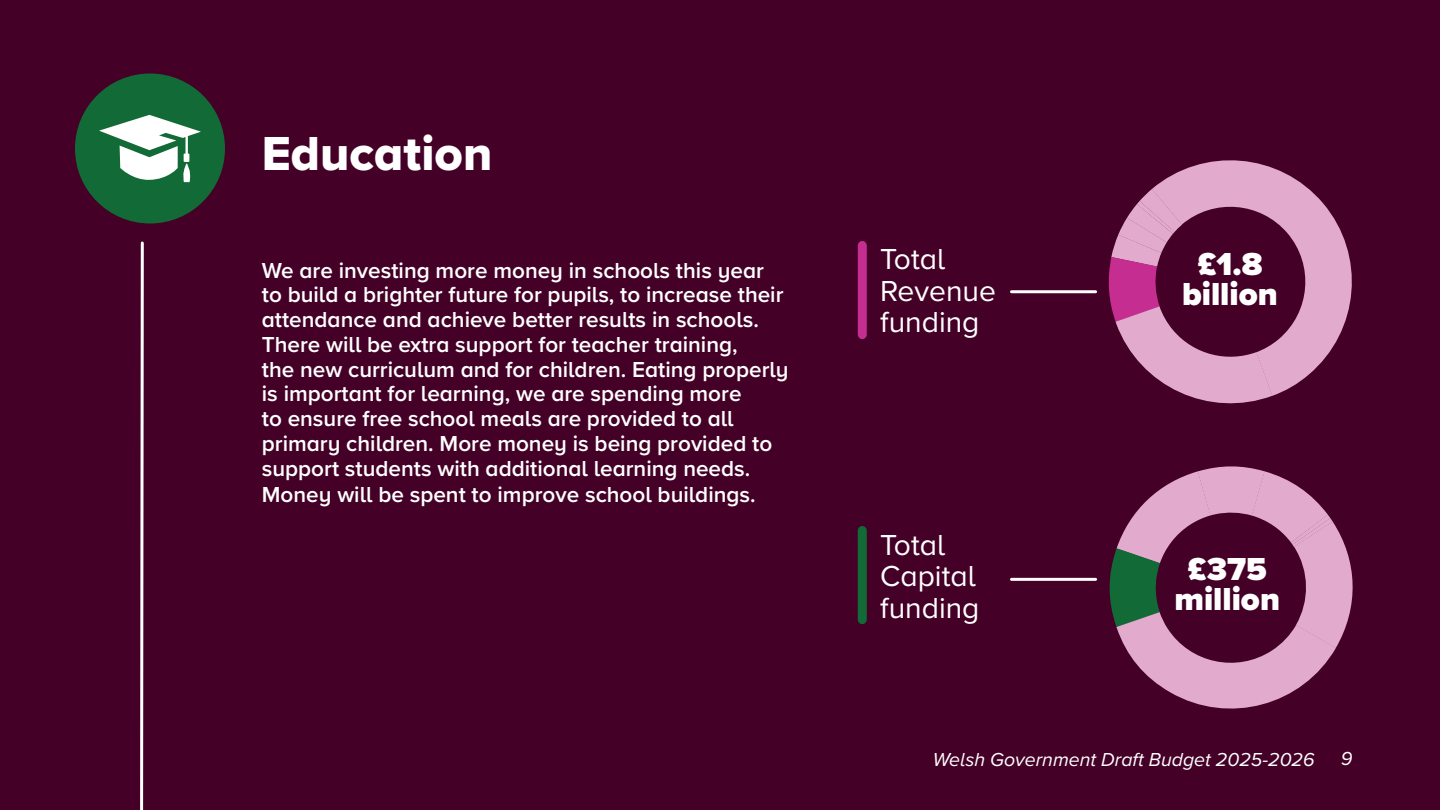
<style>
.page{position:relative;width:1440px;height:810px;background:#440027}
.page>*{position:absolute;margin:0;border:0;box-sizing:border-box;transform-origin:0 0}
.Page_header{font:49.5px "Proxima Nova Extrabld";color:#fff}
.t1{font:900 33px/30px "Proxima Nova";color:#fff;text-align:center}
.Funding_text{font:30px/31.5px "Proxima Nova";color:#fff}
.Body_text{font:600 22.5px/24.9px "Proxima Nova";color:#fff}
.t2{font:italic 19.5px "Proxima Nova";color:#fff}
</style>
<div class="page">
<svg style="left:140px;top:241px;width:4px;height:569px;background:#cfbfc8"></svg>
<div style="left:75px;top:74px;width:150px;height:150px;background:#126b36;border-radius:50%"></div>
<svg style="left:1109px;top:466px;width:244px;height:243px"></svg>
<svg style="left:1108px;top:189px;width:164px;height:215px"></svg>
<svg style="left:1152px;top:160px;width:200px;height:236px"></svg>
<hr style="left:1011px;top:290px;width:85px;height:3px;background:#fff">
<hr style="left:1011px;top:578px;width:85px;height:3px;background:#fff">
<div style="left:858px;top:245px;width:9px;height:90px;background:#c62d91"></div>
<div style="left:858px;top:530px;width:9px;height:90px;background:#126b36"></div>
<svg style="left:99px;top:115px;width:102px;height:67px"></svg>
<p class="Page_header" style="left:262px;top:116px;width:232px">Education</p>
<p class="Body_text" style="left:262px;top:257px;width:528px">We are investing more money in schools this year to build a brighter future for pupils, to increase their attendance and achieve better results in schools.<br>There will be extra support for teacher training,<br>the new curriculum and for children. Eating properly is important for learning, we are spending more<br>to ensure free school meals are provided to all primary children. More money is being provided to support students with additional learning needs.<br>Money will be spent to improve school buildings.</p>
<p class="Funding_text" style="left:880px;top:242px;width:117px">Total<br>Revenue funding</p>
<p class="Funding_text" style="left:880px;top:528px;width:101px">Total<br>Capital funding</p>
<p class="t1" style="left:1182px;top:248px;width:97px">£1.8 billion</p>
<p class="t1" style="left:1174px;top:554px;width:107px">£375 million</p>
<p class="t2" style="left:933px;top:745px;width:383px">Welsh Government Draft Budget 2025-2026</p>
<p class="t2" style="left:1341px;top:744px;width:13px">9</p>
</div>
